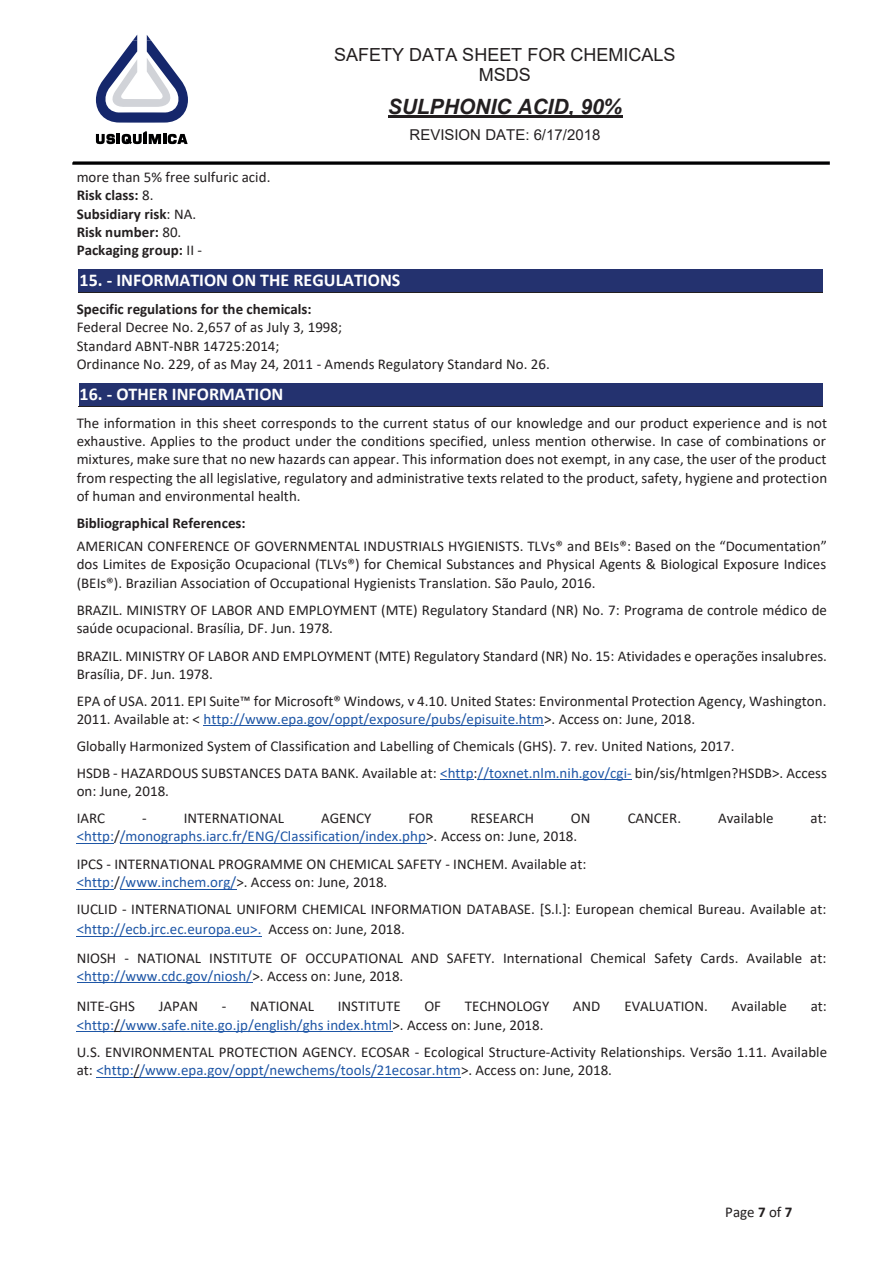
<style>
.page{position:relative;width:893px;height:1264px;background:#fff}
.page>*{position:absolute;margin:0;border:0;box-sizing:border-box;transform-origin:0 0}
.t1{font:italic 700 21px "Arial";color:#231f20}
.t2{font:700 18px "Calibri";color:#fff}
.t3{font:18px/20.7px "Arial";color:#231f20;text-align:center}
.t4{font:15px/18.3px "Calibri";color:#231f20}
.t5{font:700 15px/18.3px "Calibri";color:#231f20}
.t6{font:15px "Calibri";color:#1e56a6}
.t7{font:15px "Arial";color:#231f20}
.s1{font-weight:400}
.s2{color:#1e56a6}
.s3{color:#231f20}
.s4{font-weight:700}
</style>
<div class="page">
<hr style="left:387px;top:116px;width:235px;height:2px;background:#231f20">
<hr style="left:203px;top:725px;width:341px;height:1px;background:#1e56a6">
<hr style="left:440px;top:779px;width:33px;height:1px;background:#1e56a6">
<hr style="left:477px;top:779px;width:154px;height:1px;background:#1e56a6">
<hr style="left:77px;top:842px;width:37px;height:1px;background:#1e56a6">
<hr style="left:120px;top:842px;width:306px;height:1px;background:#1e56a6">
<hr style="left:77px;top:888px;width:37px;height:1px;background:#1e56a6">
<hr style="left:120px;top:888px;width:116px;height:1px;background:#1e56a6">
<hr style="left:77px;top:935px;width:185px;height:1px;background:#1e56a6">
<hr style="left:77px;top:982px;width:175px;height:1px;background:#1e56a6">
<hr style="left:77px;top:1030px;width:37px;height:1px;background:#1e56a6">
<hr style="left:120px;top:1030px;width:272px;height:1px;background:#1e56a6">
<hr style="left:96px;top:1076px;width:38px;height:1px;background:#1e56a6">
<hr style="left:139px;top:1076px;width:322px;height:1px;background:#1e56a6">
<div style="left:80px;top:269px;width:742px;height:22px;background:#24326f"></div>
<hr style="left:79px;top:269px;width:743px;height:1px;background:#24326f">
<hr style="left:79px;top:291px;width:743px;height:1px;background:#24326f">
<hr style="left:78px;top:292px;width:744px;height:1px;background:#231f20">
<div style="left:80px;top:383px;width:741px;height:22px;background:#24326f"></div>
<hr style="left:79px;top:383px;width:743px;height:1px;background:#24326f">
<hr style="left:79px;top:405px;width:743px;height:1px;background:#24326f">
<hr style="left:78px;top:406px;width:744px;height:1px;background:#231f20">
<img style="left:72px;top:161px;width:758px;height:4px">
<svg style="left:96px;top:35px;width:92px;height:88px"></svg>
<svg style="left:96px;top:131px;width:92px;height:13px"></svg>
<p class="t5" style="left:77px;top:168px;width:195px"><span class="s1">more than 5% free sulfuric acid.<br></span>Risk class: <span class="s1">8.<br></span>Subsidiary risk<span class="s1">: NA.<br></span>Risk number: <span class="s1">80.<br></span>Packaging group: <span class="s1">II -</span></p>
<p class="t3" style="left:334px;top:44px;width:343px">SAFETY DATA SHEET FOR CHEMICALS<br>MSDS</p>
<h1 class="t1" style="left:387px;top:92px;width:236px">SULPHONIC ACID, 90%</h1>
<p class="t7" style="left:409px;top:124px;width:192px">REVISION DATE: 6/17/2018</p>
<p class="t2" style="left:80px;top:267px;width:322px">15. - INFORMATION ON THE REGULATIONS</p>
<p class="t5" style="left:77px;top:299px;width:236px">Specific regulations for the chemicals:</p>
<p class="t4" style="left:77px;top:317px;width:474px">Federal Decree No. 2,657 of as July 3, 1998;<br>Standard ABNT-NBR 14725:2014;<br>Ordinance No. 229, of as May 24, 2011 - Amends Regulatory Standard No. 26.</p>
<p class="t2" style="left:80px;top:381px;width:205px">16. - OTHER INFORMATION</p>
<p class="t4" style="left:77px;top:413px;width:752px;text-align:justify">The information in this sheet corresponds to the current status of our knowledge and our product experience and is not exhaustive. Applies to the product under the conditions specified, unless mention otherwise. In case of combinations or mixtures, make sure that no new hazards can appear. This information does not exempt, in any case, the user of the product from respecting the all legislative, regulatory and administrative texts related to the product, safety, hygiene and protection of human and environmental health.</p>
<p class="t5" style="left:77px;top:514px;width:170px">Bibliographical References:</p>
<p class="t4" style="left:77px;top:536px;width:751px;text-align:justify">AMERICAN CONFERENCE OF GOVERNMENTAL INDUSTRIALS HYGIENISTS. TLVs® and BEIs®: Based on the “Documentation” dos Limites de Exposição Ocupacional (TLVs®) for Chemical Substances and Physical Agents &amp; Biological Exposure Indices (BEIs®). Brazilian Association of Occupational Hygienists Translation. São Paulo, 2016.</p>
<p class="t4" style="left:77px;top:600px;width:751px">BRAZIL. MINISTRY OF LABOR AND EMPLOYMENT (MTE) Regulatory Standard (NR) No. 7: Programa de controle médico de saúde ocupacional. Brasília, DF. Jun. 1978.</p>
<p class="t4" style="left:77px;top:646px;width:751px">BRAZIL. MINISTRY OF LABOR AND EMPLOYMENT (MTE) Regulatory Standard (NR) No. 15: Atividades e operações insalubres.<br>Brasília, DF. Jun. 1978.</p>
<p class="t4" style="left:77px;top:691px;width:751px;line-height:17.9px">EPA of USA. 2011. EPI Suite™ for Microsoft® Windows, v 4.10. United States: Environmental Protection Agency, Washington.<br>2011. Available at: &lt; <span class="s2">http://www.epa.gov/oppt/exposure/pubs/episuite.htm</span>&gt;. Access on: June, 2018.</p>
<p class="t4" style="left:77px;top:732px;width:751px;line-height:26.8px">Globally Harmonized System of Classification and Labelling of Chemicals (GHS). 7. rev. United Nations, 2017.<br>HSDB - HAZARDOUS SUBSTANCES DATA BANK. Available at: <span class="s2">&lt;http</span>:<span class="s2">//toxnet.nlm.nih.gov/cgi-</span> bin/sis/htmlgen?HSDB&gt;. Access</p>
<p class="t4" style="left:77px;top:776px;width:94px;line-height:27.2px">on: June, 2018.<br>IARC</p>
<p class="t4" style="left:142px;top:808px;width:6px">-</p>
<p class="t4" style="left:184px;top:808px;width:102px">INTERNATIONAL</p>
<p class="t4" style="left:321px;top:808px;width:52px">AGENCY</p>
<p class="t4" style="left:408px;top:808px;width:26px">FOR</p>
<p class="t4" style="left:470px;top:808px;width:65px">RESEARCH</p>
<p class="t4" style="left:571px;top:808px;width:21px">ON</p>
<p class="t4" style="left:627px;top:808px;width:55px">CANCER.</p>
<p class="t4" style="left:718px;top:808px;width:57px">Available</p>
<p class="t4" style="left:810px;top:808px;width:18px">at:</p>
<p class="t4" style="left:77px;top:822px;width:511px;line-height:27.3px"><span class="s2">&lt;http:</span>/<span class="s2">/monographs.iarc.fr/ENG/Classification/index.php</span>&gt;. Access on: June, 2018.<br>IPCS - INTERNATIONAL PROGRAMME ON CHEMICAL SAFETY - INCHEM. Available at:</p>
<p class="t4" style="left:77px;top:867px;width:751px;line-height:27.2px"><span class="s2">&lt;http:</span>/<span class="s2">/www.inchem.org/</span>&gt;. Access on: June, 2018.<br>IUCLID - INTERNATIONAL UNIFORM CHEMICAL INFORMATION DATABASE. [S.l.]: European chemical Bureau. Available at:</p>
<p class="t4" style="left:77px;top:914px;width:751px;line-height:28.7px"><span class="s2">&lt;http://ecb.jrc.ec.europa.eu&gt;.</span> Access on: June, 2018.<br>NIOSH - NATIONAL INSTITUTE OF OCCUPATIONAL AND SAFETY. International Chemical Safety Cards. Available at:</p>
<p class="t4" style="left:77px;top:959px;width:328px;line-height:30.5px"><span class="s2">&lt;http://www.cdc.gov/niosh/</span>&gt;. Access on: June, 2018.<br>NITE-GHS</p>
<p class="t4" style="left:159px;top:996px;width:41px">JAPAN</p>
<p class="t4" style="left:222px;top:996px;width:94px">- NATIONAL</p>
<p class="t4" style="left:337px;top:996px;width:65px">INSTITUTE</p>
<p class="t4" style="left:424px;top:996px;width:18px">OF</p>
<p class="t4" style="left:465px;top:996px;width:86px">TECHNOLOGY</p>
<p class="t4" style="left:573px;top:996px;width:29px">AND</p>
<p class="t4" style="left:624px;top:996px;width:85px">EVALUATION.</p>
<p class="t4" style="left:731px;top:996px;width:57px">Available</p>
<p class="t4" style="left:810px;top:996px;width:18px">at:</p>
<p class="t4" style="left:77px;top:1010px;width:751px;line-height:27.2px"><span class="s2">&lt;http:</span>/<span class="s2">/www.safe.nite.go.jp/english/ghs index.html</span>&gt;. Access on: June, 2018.<br>U.S. ENVIRONMENTAL PROTECTION AGENCY. ECOSAR - Ecological Structure-Activity Relationships. Versão 1.11. Available</p>
<p class="t6" style="left:77px;top:1059px;width:536px"><span class="s3">at:</span> &lt;http:<span class="s3">/</span>/www.epa.gov/oppt/newchems/tools/21ecosar.htm<span class="s3">&gt;. Access on: June, 2018.</span></p>
<p class="t4" style="left:725px;top:1202px;width:69px">Page <span class="s4">7</span> of <span class="s4">7</span></p>
</div>
